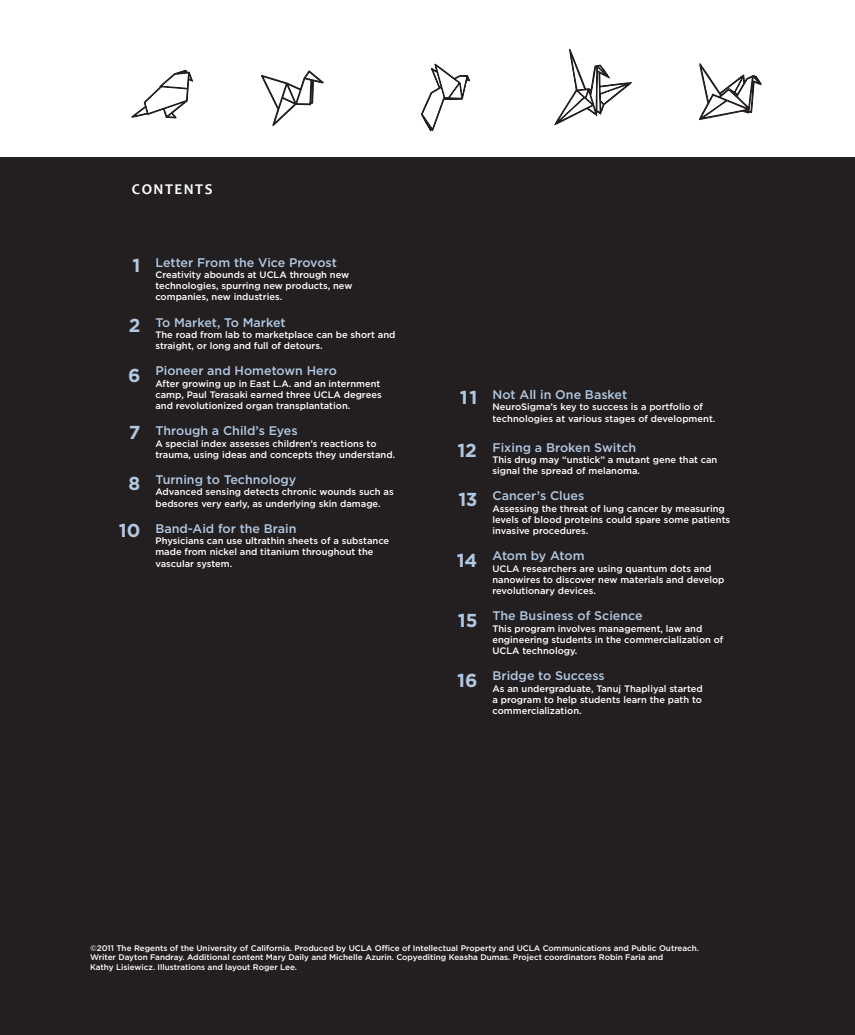
<style>
.page{position:relative;width:855px;height:1035px;background:#fff}
.page>*{position:absolute;margin:0;border:0;box-sizing:border-box;transform-origin:0 0}
.t1{font:700 18.75px "Gotham";color:#b1c8e2}
.Slug{font:700 15px "Candara";letter-spacing:.1em;color:#fff}
.Profile_Caption{font:500 12.5px "Gotham";color:#b1c8e2}
.Profile_Caption-2{font:500 9.38px/11.2px "Gotham";color:#fff}
.Profile_Caption-3{font:500 8.12px/9.8px "Gotham";color:#fff}
</style>
<div class="page">
<div style="left:0;top:158px;width:855px;height:877px;background:#231f20"></div>
<svg style="left:132px;top:69px;width:62px;height:50px"></svg>
<svg style="left:261px;top:71px;width:63px;height:55px"></svg>
<svg style="left:421px;top:64px;width:49px;height:67px"></svg>
<svg style="left:555px;top:49px;width:76px;height:76px"></svg>
<svg style="left:699px;top:64px;width:62px;height:56px"></svg>
<p class="Slug" style="left:132px;top:179px;width:82px">CONTENTS</p>
<p class="t1" style="left:133px;top:254px;width:9px">1</p>
<p class="t1" style="left:129px;top:314px;width:13px">2</p>
<p class="t1" style="left:128px;top:364px;width:14px">6</p>
<p class="t1" style="left:129px;top:422px;width:13px">7</p>
<p class="t1" style="left:129px;top:472px;width:13px">8</p>
<p class="t1" style="left:119px;top:519px;width:23px">10</p>
<p class="Profile_Caption" style="left:155px;top:255px;width:183px">Letter From the Vice Provost</p>
<p class="Profile_Caption-2" style="left:155px;top:269px;width:198px">Creativity abounds at UCLA through new technologies, spurring new products, new companies, new industries.</p>
<p class="Profile_Caption" style="left:155px;top:315px;width:132px">To Market, To Market</p>
<p class="Profile_Caption-2" style="left:155px;top:329px;width:242px">The road from lab to marketplace can be short and straight, or long and full of detours.</p>
<p class="Profile_Caption" style="left:155px;top:364px;width:183px">Pioneer and Hometown Hero</p>
<p class="Profile_Caption-2" style="left:155px;top:378px;width:228px">After growing up in East L.A. and an internment camp, Paul Terasaki earned three UCLA degrees and revolutionized organ transplantation.</p>
<p class="Profile_Caption" style="left:155px;top:424px;width:144px">Through a Child’s Eyes</p>
<p class="Profile_Caption-2" style="left:155px;top:438px;width:241px">A special index assesses children’s reactions to trauma, using ideas and concepts they understand.</p>
<p class="Profile_Caption" style="left:155px;top:473px;width:142px">Turning to Technology</p>
<p class="Profile_Caption-2" style="left:155px;top:486px;width:240px">Advanced sensing detects chronic wounds such as bedsores very early, as underlying skin damage.</p>
<p class="Profile_Caption" style="left:155px;top:521px;width:143px">Band-Aid for the Brain</p>
<p class="Profile_Caption-2" style="left:155px;top:535px;width:235px">Physicians can use ultrathin sheets of a substance made from nickel and titanium throughout the vascular system.</p>
<p class="t1" style="left:460px;top:387px;width:19px">11</p>
<p class="t1" style="left:457px;top:439px;width:21px">12</p>
<p class="t1" style="left:458px;top:489px;width:21px">13</p>
<p class="t1" style="left:457px;top:550px;width:22px">14</p>
<p class="t1" style="left:458px;top:609px;width:21px">15</p>
<p class="t1" style="left:457px;top:669px;width:22px">16</p>
<p class="Profile_Caption" style="left:492px;top:388px;width:136px">Not All in One Basket</p>
<p class="Profile_Caption-2" style="left:492px;top:401px;width:224px">NeuroSigma’s key to success is a portfolio of technologies at various stages of development.</p>
<p class="Profile_Caption" style="left:492px;top:440px;width:145px">Fixing a Broken Switch</p>
<p class="Profile_Caption-2" style="left:492px;top:454px;width:226px">This drug may “unstick” a mutant gene that can signal the spread of melanoma.</p>
<p class="Profile_Caption" style="left:492px;top:489px;width:93px">Cancer’s Clues</p>
<p class="Profile_Caption-2" style="left:492px;top:503px;width:239px">Assessing the threat of lung cancer by measuring levels of blood proteins could spare some patients invasive procedures.</p>
<p class="Profile_Caption" style="left:492px;top:549px;width:94px">Atom by Atom</p>
<p class="Profile_Caption-2" style="left:492px;top:563px;width:234px">UCLA researchers are using quantum dots and nanowires to discover new materials and develop revolutionary devices.</p>
<p class="Profile_Caption" style="left:492px;top:609px;width:152px">The Business of Science</p>
<p class="Profile_Caption-2" style="left:492px;top:623px;width:232px">This program involves management, law and engineering students in the commercialization of<br>UCLA technology.</p>
<p class="Profile_Caption" style="left:492px;top:669px;width:114px">Bridge to Success</p>
<p class="Profile_Caption-2" style="left:492px;top:683px;width:212px;text-align:justify">As an undergraduate, Tanuj Thapliyal started a program to help students learn the path to commercialization.</p>
<p class="Profile_Caption-3" style="left:90px;top:943px;width:611px">©2011 The Regents of the University of California. Produced by UCLA Office of Intellectual Property and UCLA Communications and Public Outreach.<br>Writer Dayton Fandray. Additional content Mary Daily and Michelle Azurin. Copyediting Keasha Dumas. Project coordinators Robin Faria and</p>
<p class="Profile_Caption-3" style="left:90px;top:962px;width:209px">Kathy Lisiewicz. Illustrations and layout Roger Lee.</p>
</div>
